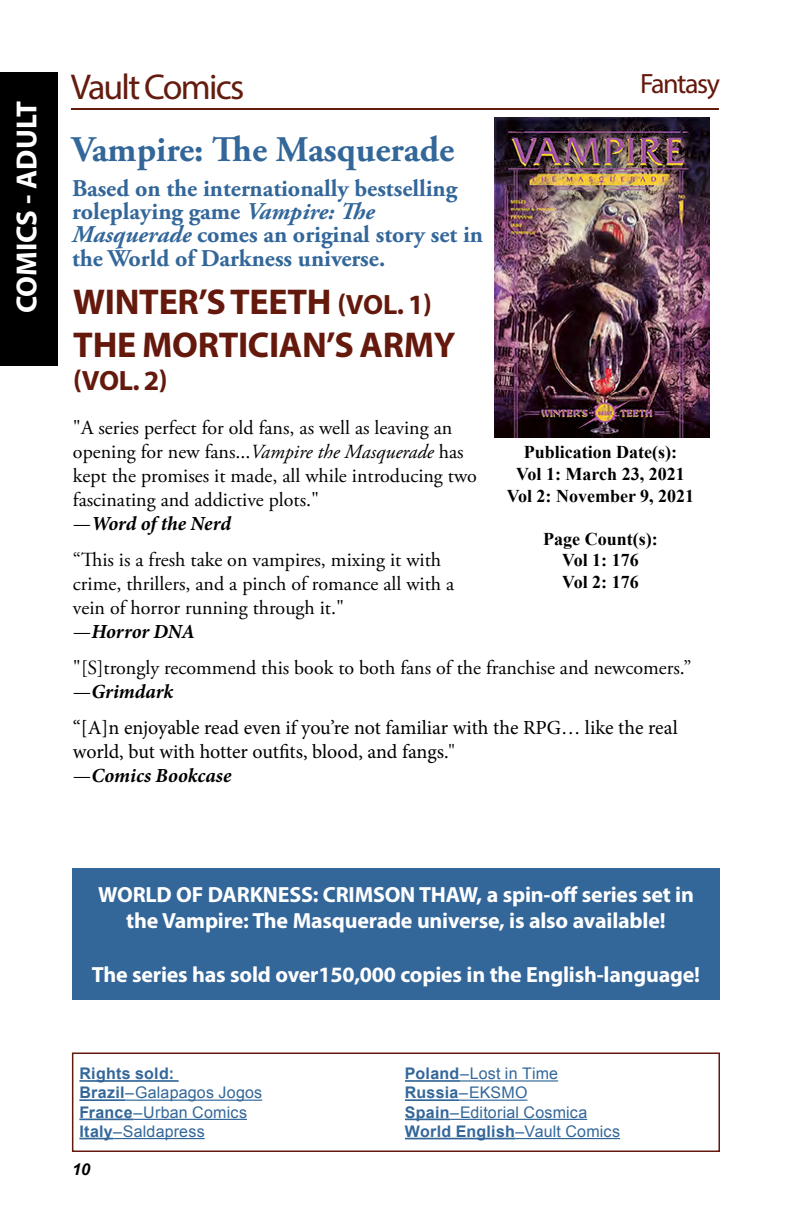
<style>
.page{position:relative;width:792px;height:1224px;background:#fff}
.page>*{position:absolute;margin:0;border:0;box-sizing:border-box;transform-origin:0 0}
.t1{font:700 36px/43.2px "Myriad Pro";letter-spacing:-.01em;color:#65190c}
.t2{font:700 36px "Adobe Garamond Pro";color:#33679a}
.t3{font:36px "Myriad Pro";letter-spacing:-.05em;color:#641c0f}
.t4{font:700 29.2px "Myriad Pro";color:#fff}
.t5{font:700 28px "Myriad Pro";color:#65190c}
.t6{font:28px "Myriad Pro";letter-spacing:-.05em;color:#65190c}
.t7{font:700 24px/23px "Adobe Garamond Pro";color:#33679a}
.t8{font:700 22px/26.8px "Myriad Pro";letter-spacing:-.01em;color:#fff;text-align:center}
.t9{font:20px/24px "Adobe Garamond Pro";color:#000}
.t10{font:20px/36px "Minion Pro";color:#000}
.t11{font:italic 700 20px "Minion Pro";letter-spacing:-.005em;color:#000}
.t12{font:700 18px/21.6px "Times New Roman";color:#000;text-align:center}
.t13{font:italic 700 16.4px "Arial";color:#000}
.t14{font:16px/19.2px "Arial";letter-spacing:.015em;color:#33679a}
.s1{font-style:italic}
.s2{font-size:28px}
.s3{font-weight:400;font-style:normal}
.s4{font-weight:700;font-style:italic}
.s5{font-weight:700}
</style>
<div class="page">
<div style="left:0;top:72px;width:58px;height:294px;background:#000"></div>
<img style="left:494px;top:118px;width:215px;height:320px">
<hr style="left:79px;top:1080px;width:100px;height:2px;background:#33679a">
<hr style="left:79px;top:1099px;width:46px;height:2px;background:#33679a">
<hr style="left:125px;top:1100px;width:137px;height:1px;background:#33679a">
<hr style="left:79px;top:1119px;width:55px;height:1px;background:#33679a">
<hr style="left:134px;top:1119px;width:113px;height:1px;background:#33679a">
<hr style="left:79px;top:1138px;width:34px;height:1px;background:#33679a">
<hr style="left:113px;top:1138px;width:92px;height:1px;background:#33679a">
<hr style="left:405px;top:1080px;width:55px;height:2px;background:#33679a">
<hr style="left:460px;top:1080px;width:98px;height:2px;background:#33679a">
<hr style="left:405px;top:1099px;width:54px;height:2px;background:#33679a">
<hr style="left:459px;top:1100px;width:68px;height:1px;background:#33679a">
<hr style="left:405px;top:1119px;width:45px;height:1px;background:#33679a">
<hr style="left:450px;top:1119px;width:137px;height:1px;background:#33679a">
<hr style="left:405px;top:1138px;width:111px;height:1px;background:#33679a">
<hr style="left:516px;top:1138px;width:104px;height:1px;background:#33679a">
<div style="left:72px;top:1053px;width:648px;height:99px;border:2px solid #65190c"></div>
<div style="left:72px;top:868px;width:648px;height:131px;background:#33679a"></div>
<hr style="left:71px;top:108px;width:648px;height:2px;background:#641c0f">
<h2 class="t4" style="left:8px;top:313px;width:213px;rotate:-90deg">COMICS - ADULT</h2>
<h1 class="t3" style="left:71px;top:65px;width:175px">Vault Comics</h1>
<h3 class="t6" style="left:640px;top:66px;width:81px">Fantasy</h3>
<h1 class="t2" style="left:72px;top:128px;width:384px">Vampire: The Masquerade</h1>
<p class="t7" style="left:72px;top:178px;width:413px">Based on the internationally bestselling roleplaying game <span class="s1">Vampire: The Masquerade</span> comes an original story set in the World of Darkness universe.</p>
<h1 class="t1" style="left:73px;top:279px;width:384px">WINTER’S TEETH <span class="s2">(VOL. 1)<br></span>THE MORTICIAN’S ARMY</h1>
<h3 class="t5" style="left:73px;top:363px;width:96px">(VOL. 2)</h3>
<p class="t9" style="left:73px;top:417px;width:406px">"A series perfect for old fans, as well as leaving an opening for new fans...<span class="s1">Vampire the Masquerade</span> has kept the promises it made, all while introducing two fascinating and addictive plots."</p>
<p class="t11" style="left:73px;top:510px;width:160px"><span class="s3">—</span>Word of the Nerd</p>
<p class="t9" style="left:73px;top:549px;width:383px">“This is a fresh take on vampires, mixing it with crime, thrillers, and a pinch of romance all with a vein of horror running through it."</p>
<p class="t11" style="left:73px;top:618px;width:123px"><span class="s3">—</span>Horror DNA</p>
<p class="t9" style="left:73px;top:657px;width:620px">"[S]trongly recommend this book to both fans of the franchise and newcomers.”</p>
<p class="t10" style="left:73px;top:674px;width:606px">—<span class="s4">Grimdark<br></span>“[A]n enjoyable read even if you’re not familiar with the RPG… like the real</p>
<p class="t10" style="left:73px;top:740px;width:384px;line-height:24px">world, but with hotter outfits, blood, and fangs." —<span class="s4">Comics Bookcase</span></p>
<p class="t12" style="left:507px;top:441px;width:189px">Publication Date(s):<br>Vol 1: March 23, 2021<br>Vol 2: November 9, 2021</p>
<p class="t12" style="left:543px;top:528px;width:116px">Page Count(s):<br>Vol 1: 176<br>Vol 2: 176</p>
<p class="t8" style="left:98px;top:880px;width:597px">WORLD OF DARKNESS: CRIMSON THAW, a spin-off series set in the Vampire: The Masquerade universe, is also available!</p>
<p class="t8" style="left:92px;top:961px;width:610px">The series has sold over150,000 copies in the English-language!</p>
<p class="t14" style="left:79px;top:1064px;width:184px"><span class="s5">Rights sold:<br>Brazil</span>–Galapagos Jogos<br><span class="s5">France</span>–Urban Comics<br><span class="s5">Italy</span>–Saldapress</p>
<p class="t14" style="left:405px;top:1064px;width:217px"><span class="s5">Poland</span>–Lost in Time<br><span class="s5">Russia</span>–EKSMO<br><span class="s5">Spain</span>–Editorial Cosmica<br><span class="s5">World English</span>–Vault Comics</p>
<p class="t13" style="left:72px;top:1159px;width:20px">10</p>
</div>
